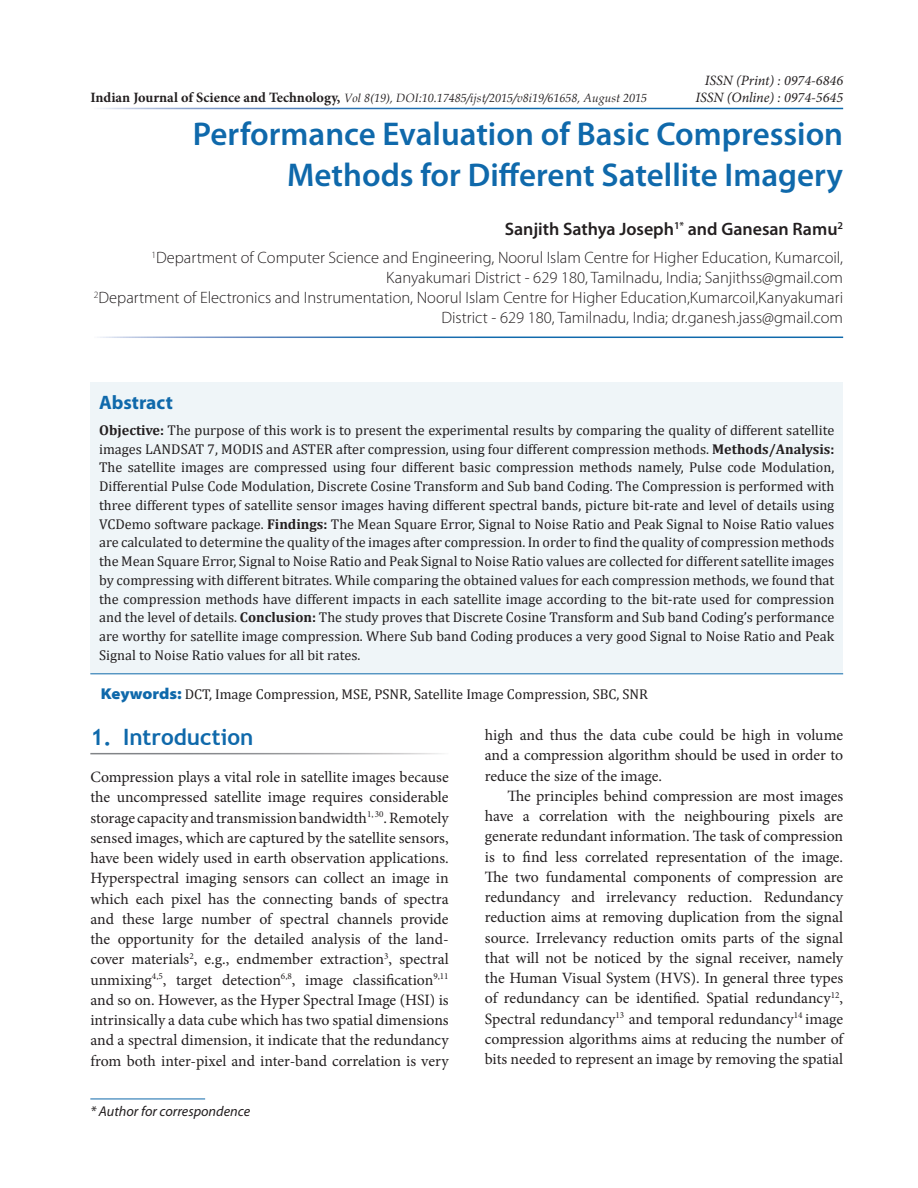
<style>
.page{position:relative;width:918px;height:1188px;background:#fff}
.page>*{position:absolute;margin:0;border:0;box-sizing:border-box;transform-origin:0 0}
.Heading{font:600 33px/40.5px "Myriad Pro";color:#0f69ab;text-align:right}
.Body_Head{font:700 22.5px "Trebuchet MS";color:#0f69ab}
.Abstract_Header{font:700 19.5px "Myriad Pro";color:#0f69ab}
.Authors{font:600 18px "Myriad Pro";color:#231f20}
.Author_Affiliations{font:300 16.5px/19.8px "Myriad Pro";color:#231f20;text-align:right}
.Body_Text{font:15.75px/20.2px "Minion Pro";letter-spacing:-.005em;color:#231f20;text-align:justify}
.Body_Text_Ind_F{font:15.75px/20.2px "Minion Pro";letter-spacing:-.005em;color:#231f20;text-align:justify}
.Abstract_Body{font:14.25px/18.8px "Cambria";color:#231f20;text-align:justify}
.KeywordText{font:14.25px "Cambria";color:#231f20}
.t1{font:italic 14.25px/17.1px "Minion Pro";color:#231f20;text-align:right}
.t2{font:italic 14.25px "Myriad Pro";color:#231f20}
.t3{font:italic 12px "Book Antiqua";color:#231f20}
.s1{font-family:"Minion Pro";font-weight:700;font-style:normal;font-size:14.25px}
.s2{font-weight:700}
.s3{font-family:"Myriad Pro";font-weight:900;font-stretch:semi-expanded;font-size:15.75px;color:#0f69ab}
</style>
<div class="page">
<hr style="left:90px;top:1099px;width:115px;height:1px;background:#0f69ab">
<div style="left:90px;top:382px;width:753px;height:292px;background:#eff5f8"></div>
<hr style="left:90px;top:673px;width:753px;height:1px;background:#0f69ab">
<p class="t3" style="left:90px;top:89px;width:558px"><span class="s1">Indian Journal of Science and Technology,</span> Vol 8(19), DOI:10.17485/ijst/2015/v8i19/61658, August 2015</p>
<p class="t1" style="left:695px;top:71px;width:149px">ISSN (Print) : 0974-6846<br>ISSN (Online) : 0974-5645</p>
<p class="Heading" style="left:193px;top:113px;width:652px">Performance Evaluation of Basic Compression<br>Methods for Different Satellite Imagery</p>
<p class="Authors" style="left:505px;top:217px;width:340px">Sanjith Sathya Joseph<sup>1*</sup> and Ganesan Ramu<sup>2</sup></p>
<p class="Author_Affiliations" style="left:94px;top:248px;width:751px"><sup>1</sup>Department of Computer Science and Engineering, Noorul Islam Centre for Higher Education, Kumarcoil, Kanyakumari District - 629 180, Tamilnadu, India; Sanjithss@gmail.com<br><sup>2</sup>Department of Electronics and Instrumentation, Noorul Islam Centre for Higher Education,Kumarcoil,Kanyakumari District - 629 180, Tamilnadu, India; dr.ganesh.jass@gmail.com</p>
<p class="Abstract_Header" style="left:99px;top:391px;width:75px">Abstract</p>
<p class="Abstract_Body" style="left:99px;top:421px;width:737px"><span class="s2">Objective:</span> The purpose of this work is to present the experimental results by comparing the quality of different satellite images LANDSAT 7, MODIS and ASTER after compression, using four different compression methods. <span class="s2">Methods/Analysis:<br></span>The satellite images are compressed using four different basic compression methods namely, Pulse code Modulation, Differential Pulse Code Modulation, Discrete Cosine Transform and Sub band Coding. The Compression is performed with three different types of satellite sensor images having different spectral bands, picture bit-rate and level of details using VCDemo software package. <span class="s2">Findings:</span> The Mean Square Error, Signal to Noise Ratio and Peak Signal to Noise Ratio values are calculated to determine the quality of the images after compression. In order to find the quality of compression methods the Mean Square Error, Signal to Noise Ratio and Peak Signal to Noise Ratio values are collected for different satellite images by compressing with different bitrates. While comparing the obtained values for each compression methods, we found that the compression methods have different impacts in each satellite image according to the bit-rate used for compression and the level of details. <span class="s2">Conclusion:</span> The study proves that Discrete Cosine Transform and Sub band Coding’s performance are worthy for satellite image compression. Where Sub band Coding produces a very good Signal to Noise Ratio and Peak Signal to Noise Ratio values for all bit rates.</p>
<p class="KeywordText" style="left:101px;top:686px;width:549px"><span class="s3">Keywords:</span> DCT, Image Compression, MSE, PSNR, Satellite Image Compression, SBC, SNR</p>
<p class="Body_Head" style="left:90px;top:723px;width:165px">1. Introduction</p>
<p class="Body_Text" style="left:90px;top:767px;width:360px">Compression plays a vital role in satellite images because the uncompressed satellite image requires considerable storage capacity and transmission bandwidth<sup>1,</sup> <sup>30</sup>. Remotely sensed images, which are captured by the satellite sensors, have been widely used in earth observation applications.<br>Hyperspectral imaging sensors can collect an image in which each pixel has the connecting bands of spectra and these large number of spectral channels provide the opportunity for the detailed analysis of the land&shy;cover materials<sup>2</sup>, e.g., endmember extraction<sup>3</sup>, spectral unmixing<sup>4,5</sup>, target detection<sup>6,8</sup>, image classification<sup>9,11 </sup>and so on. However, as the Hyper Spectral Image (HSI) is intrinsically a data cube which has two spatial dimensions and a spectral dimension, it indicate that the redundancy from both inter-pixel and inter-band correlation is very</p>
<p class="t2" style="left:90px;top:1103px;width:161px">* Author for correspondence</p>
<p class="Body_Text" style="left:485px;top:725px;width:360px">high and thus the data cube could be high in volume and a compression algorithm should be used in order to reduce the size of the image.</p>
<p class="Body_Text_Ind_F" style="left:485px;top:786px;width:360px;text-indent:23px">The principles behind compression are most images have a correlation with the neighbouring pixels are generate redundant information. The task of compression is to find less correlated representation of the image.<br>The two fundamental components of compression are redundancy and irrelevancy reduction. Redundancy reduction aims at removing duplication from the signal source. Irrelevancy reduction omits parts of the signal that will not be noticed by the signal receiver, namely the Human Visual System (HVS). In general three types of redundancy can be identified. Spatial redundancy<sup>12</sup>, Spectral redundancy<sup>13</sup> and temporal redundancy<sup>14</sup> image compression algorithms aims at reducing the number of bits needed to represent an image by removing the spatial</p>
</div>
